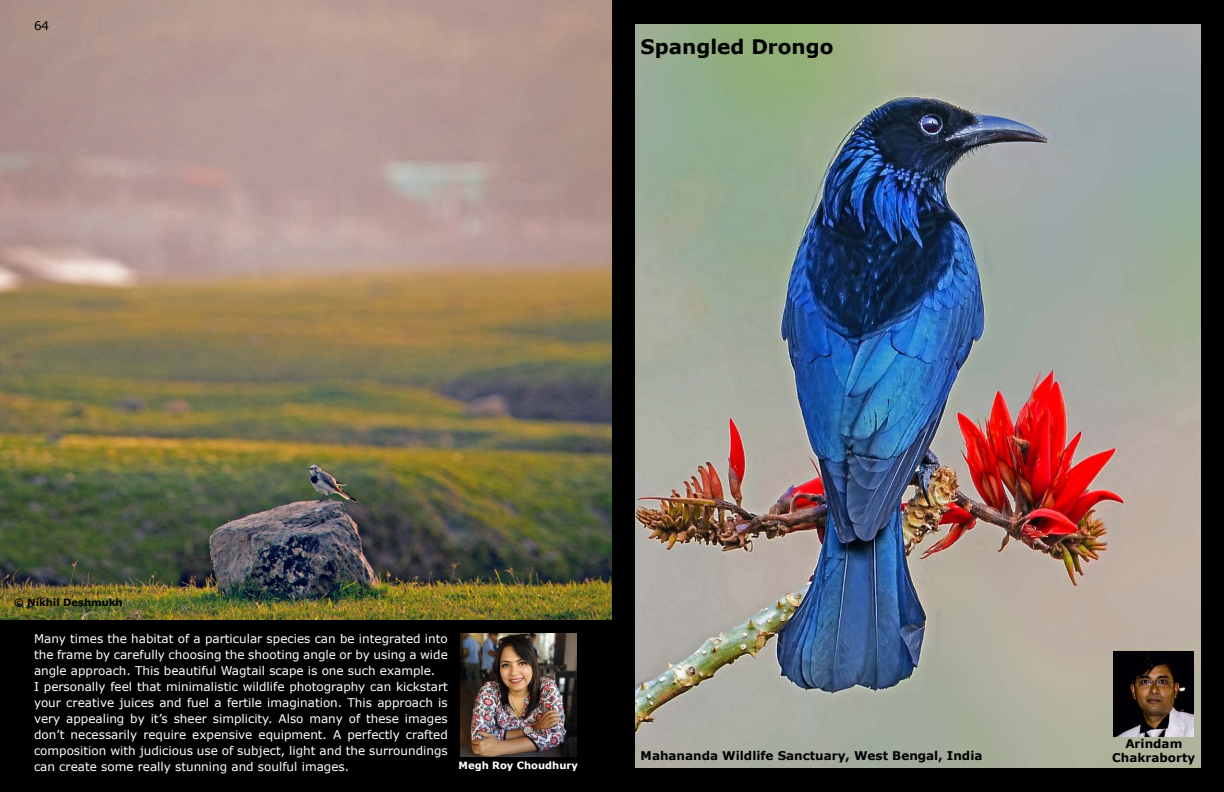
<style>
.page{position:relative;width:1224px;height:792px;background:#fff}
.page>*{position:absolute;margin:0;border:0;box-sizing:border-box;transform-origin:0 0}
.t1{font:700 20px "Verdana";color:#000}
.t2{font:12px/16px "Verdana";color:#fff}
.t3{font:700 12px/14.4px "Verdana";color:#000;text-align:center}
.t4{font:12px "Verdana";color:#000}
.t5{font:700 10px "Verdana";color:#fff}
.t6{font:700 10px "Verdana";color:#000}
</style>
<div class="page">
<div style="left:0;top:0;width:612px;height:792px;background:#000"></div>
<img style="left:460px;top:634px;width:117px;height:123px">
<img style="left:0;top:0;width:612px;height:620px">
<div style="left:612px;top:0;width:612px;height:792px;background:#000"></div>
<img style="left:635px;top:25px;width:566px;height:742px">
<img style="left:1114px;top:651px;width:80px;height:85px">
<p class="t4" style="left:34px;top:18px;width:17px">64</p>
<h1 class="t1" style="left:641px;top:33px;width:194px">Spangled Drongo</h1>
<p class="t6" style="left:14px;top:595px;width:110px">© Nikhil Deshmukh</p>
<p class="t2" style="left:34px;top:630px;width:415px">Many times the habitat of a particular species can be integrated into the frame by carefully choosing the shooting angle or by using a wide angle approach. This beautiful Wagtail scape is one such example.<br>I personally feel that minimalistic wildlife photography can kickstart your creative juices and fuel a fertile imagination. This approach is very appealing by it’s sheer simplicity. Also many of these images don’t necessarily require expensive equipment. A perfectly crafted composition with judicious use of subject, light and the surroundings can create some really stunning and soulful images.</p>
<p class="t5" style="left:459px;top:758px;width:121px">Megh Roy Choudhury</p>
<p class="t3" style="left:641px;top:748px;width:343px">Mahananda Wildlife Sanctuary, West Bengal, India</p>
<p class="t3" style="left:1112px;top:736px;width:85px">Arindam<br>Chakraborty</p>
</div>
